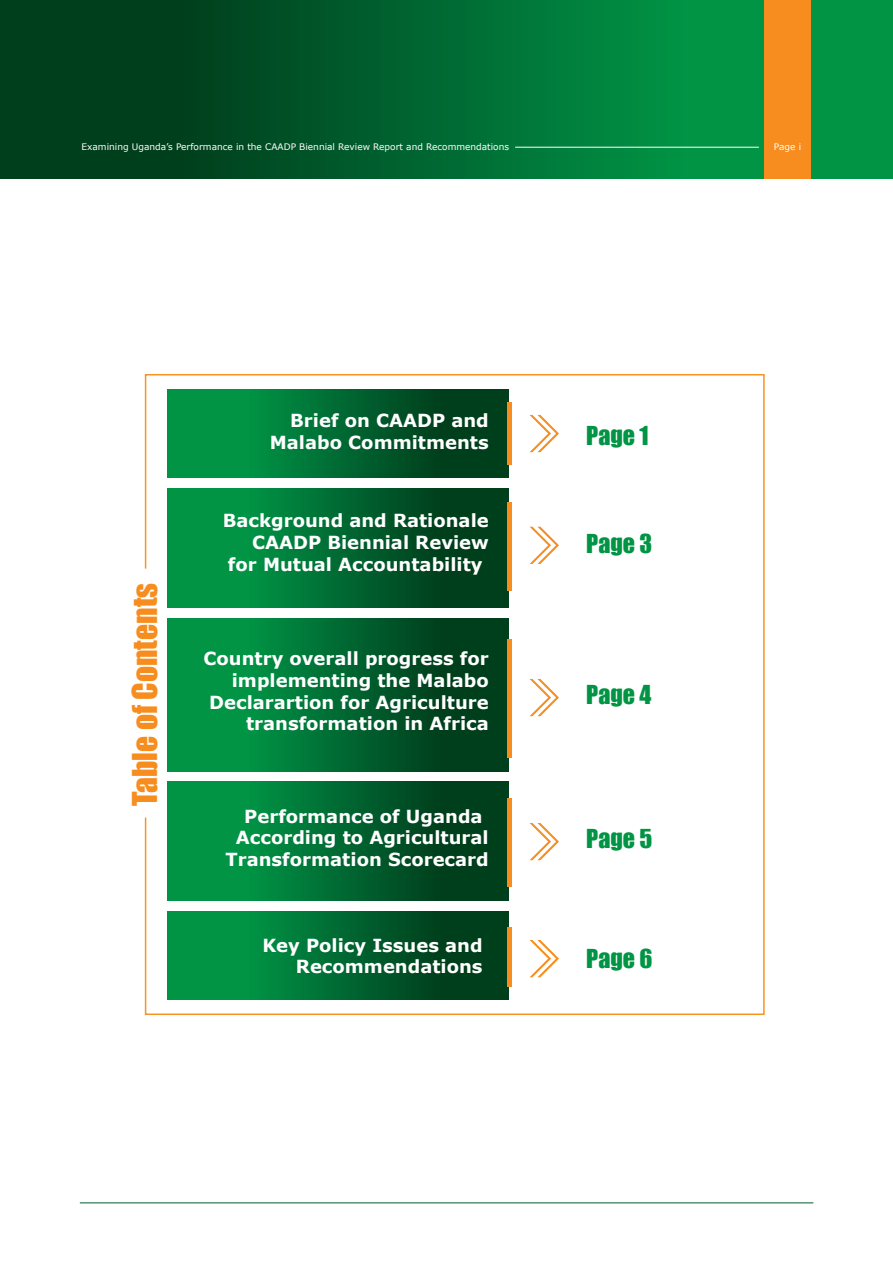
<style>
.page{position:relative;width:893px;height:1263px;background:#fff}
.page>*{position:absolute;margin:0;border:0;box-sizing:border-box;transform-origin:0 0}
.t1{font:31.5px "Impact";color:#f78d1e}
.t2{font:24px "Impact";color:#009444}
.t3{font:700 18px/21.6px "Verdana";color:#fff;text-align:right}
.t4{font:9px "Verdana";color:#fff}
</style>
<div class="page">
<div style="left:0;top:0;width:893px;height:179px;background:linear-gradient(to right,#003116,#01a44e)"></div>
<div style="left:764px;top:0;width:47px;height:179px;background:#f78d1e"></div>
<hr style="left:515px;top:147px;width:244px;height:1px;background:#fff">
<hr style="left:80px;top:1202px;width:733px;height:1px;background:#035a30">
<svg style="left:144px;top:374px;width:621px;height:641px"></svg>
<div style="left:168px;top:781px;width:341px;height:120px;background:linear-gradient(to right,#00a44d,#003116)"></div>
<div style="left:168px;top:389px;width:341px;height:88px;background:linear-gradient(to right,#00a44d,#003116)"></div>
<div style="left:168px;top:488px;width:341px;height:120px;background:linear-gradient(to right,#00a44d,#003116)"></div>
<div style="left:168px;top:912px;width:341px;height:88px;background:linear-gradient(to right,#00a44d,#003116)"></div>
<div style="left:168px;top:618px;width:341px;height:154px;background:linear-gradient(to right,#00a44d,#003116)"></div>
<svg style="left:530px;top:679px;width:29px;height:37px"></svg>
<svg style="left:530px;top:823px;width:29px;height:37px"></svg>
<svg style="left:530px;top:940px;width:29px;height:37px"></svg>
<svg style="left:530px;top:527px;width:29px;height:37px"></svg>
<svg style="left:530px;top:415px;width:29px;height:37px"></svg>
<hr style="left:508px;top:402px;width:4px;height:62px;background:#f78d1e">
<hr style="left:508px;top:502px;width:4px;height:89px;background:#f78d1e">
<hr style="left:508px;top:639px;width:4px;height:118px;background:#f78d1e">
<hr style="left:508px;top:798px;width:4px;height:88px;background:#f78d1e">
<hr style="left:508px;top:927px;width:4px;height:59px;background:#f78d1e">
<p class="t4" style="left:82px;top:141px;width:429px">Examining Uganda’s Performance in the CAADP Biennial Review Report and Recommendations</p>
<p class="t4" style="left:774px;top:141px;width:29px">Page i</p>
<h1 class="t1" style="left:120px;top:806px;width:225px;rotate:-90deg">Table of Contents</h1>
<p class="t3" style="left:270px;top:409px;width:220px">Brief on CAADP and<br>Malabo Commitments</p>
<p class="t3" style="left:223px;top:509px;width:268px">Background and Rationale</p>
<p class="t3" style="left:252px;top:531px;width:238px">CAADP Biennial Review</p>
<p class="t3" style="left:228px;top:553px;width:256px">for Mutual Accountability</p>
<p class="t3" style="left:203px;top:647px;width:287px">Country overall progress for implementing the Malabo<br>Declarartion for Agriculture transformation in Africa</p>
<p class="t3" style="left:244px;top:805px;width:240px">Performance of Uganda</p>
<p class="t3" style="left:236px;top:826px;width:254px">According to Agricultural</p>
<p class="t3" style="left:226px;top:848px;width:265px">Transformation Scorecard</p>
<h2 class="t2" style="left:586px;top:416px;width:64px">Page 1</h2>
<h2 class="t2" style="left:586px;top:525px;width:67px">Page 3</h2>
<h2 class="t2" style="left:586px;top:676px;width:67px">Page 4</h2>
<h2 class="t2" style="left:586px;top:820px;width:67px">Page 5</h2>
<p class="t3" style="left:262px;top:934px;width:222px">Key Policy Issues and<br>Recommendations</p>
<h2 class="t2" style="left:586px;top:939px;width:68px">Page 6</h2>
</div>
